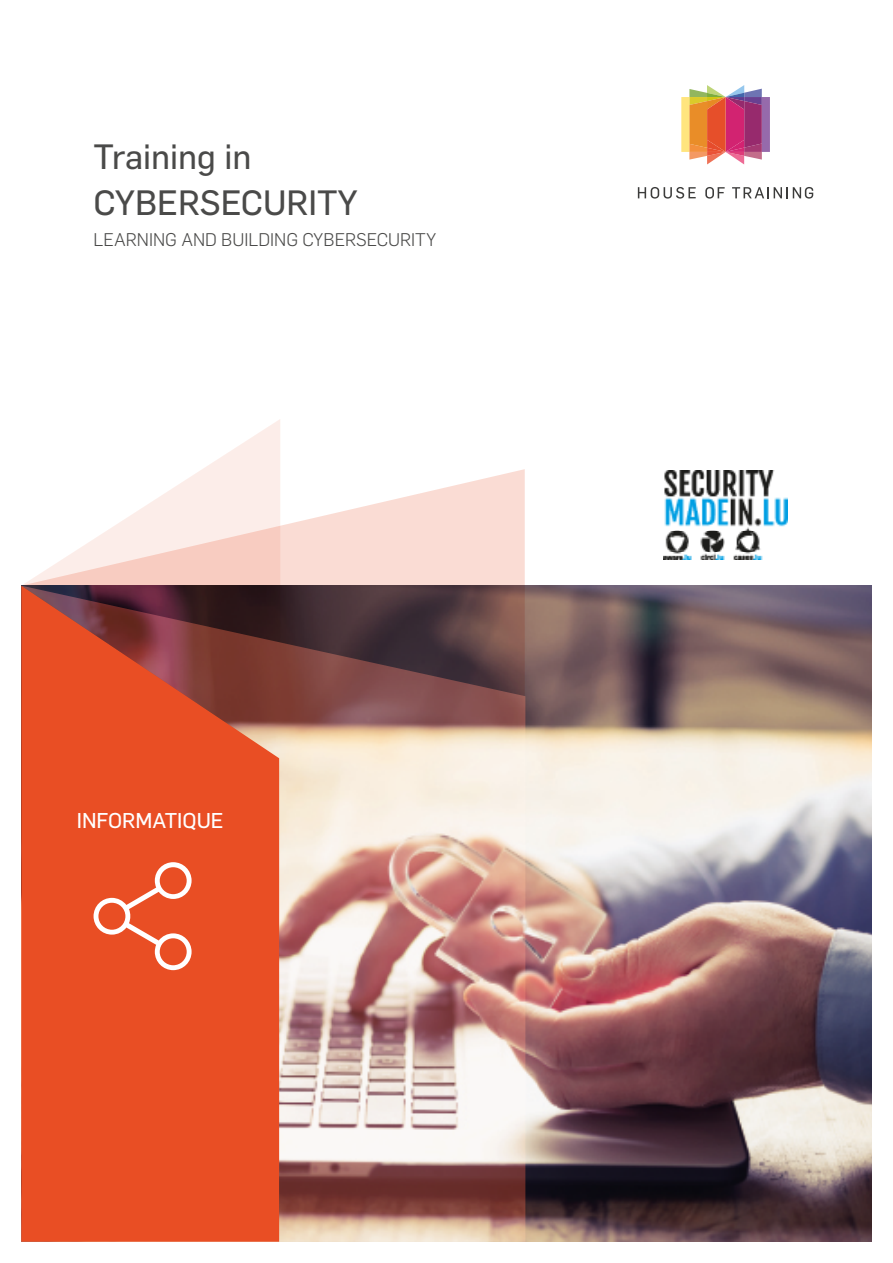
<style>
.page{position:relative;width:893px;height:1263px;background:#fff}
.page>*{position:absolute;margin:0;border:0;box-sizing:border-box;transform-origin:0 0}
.t1{font:34.5px/45.6px "Flama Basic";color:#4a4a49}
.t2{font:21px "Flama Basic";color:#fff}
.t3{font:300 18px "Flama";color:#4a4a49}
</style>
<div class="page">
<svg style="left:203px;top:419px;width:77px;height:50px;fill:#fdf3f1"></svg>
<svg style="left:21px;top:469px;width:504px;height:117px"></svg>
<img style="left:525px;top:586px;width:347px;height:656px">
<svg style="left:21px;top:586px;width:504px;height:656px;background:#ca735e"></svg>
<svg style="left:94px;top:862px;width:98px;height:108px;background:#ec6c49"></svg>
<img style="left:664px;top:470px;width:123px;height:90px">
<svg style="left:681px;top:85px;width:89px;height:79px"></svg>
<svg style="left:638px;top:187px;width:58px;height:12px"></svg>
<svg style="left:705px;top:187px;width:20px;height:12px"></svg>
<svg style="left:732px;top:187px;width:81px;height:12px"></svg>
<h1 class="t1" style="left:94px;top:132px;width:266px">Training in<br>CYBERSECURITY</h1>
<p class="t3" style="left:94px;top:227px;width:344px">LEARNING AND BUILDING CYBERSECURITY</p>
<p class="t2" style="left:77px;top:806px;width:148px">INFORMATIQUE</p>
</div>
